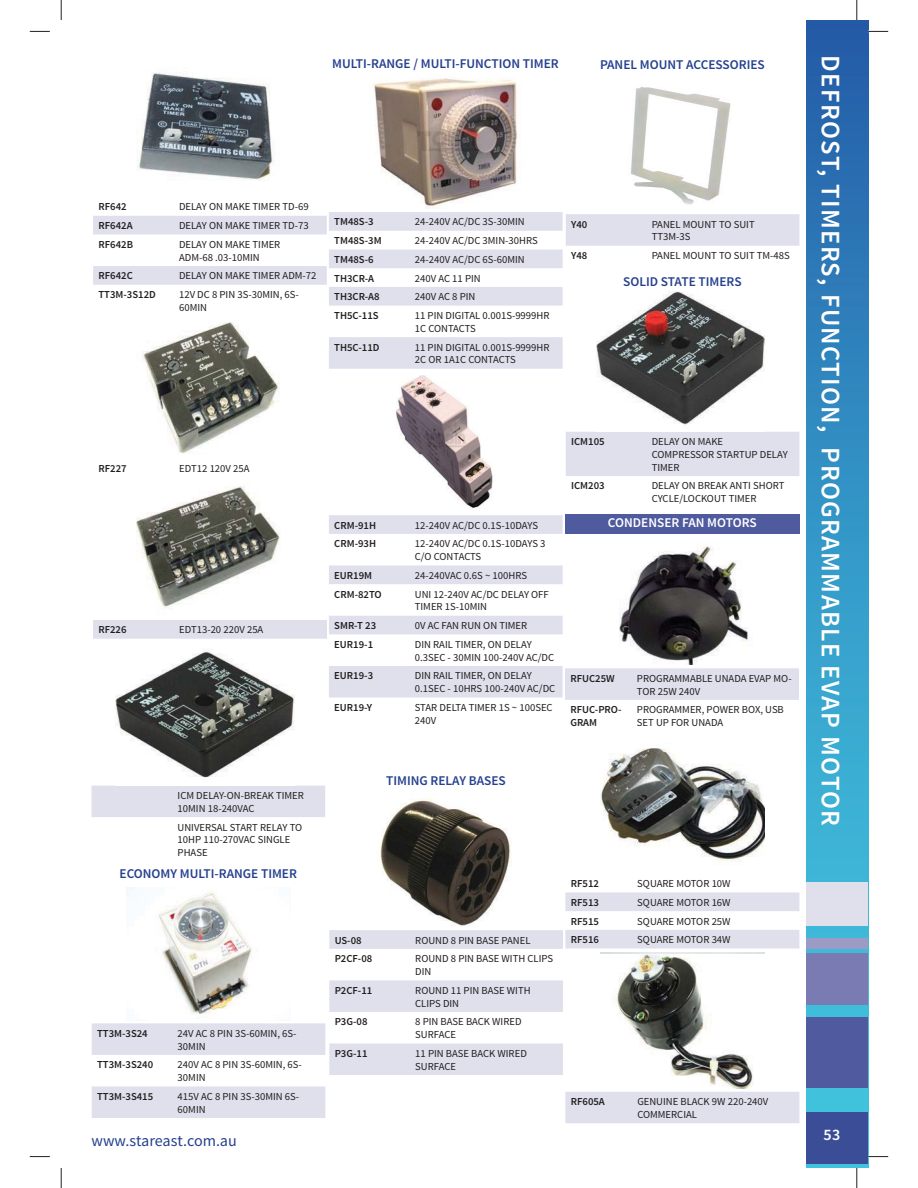
<style>
.page{position:relative;width:918px;height:1188px;background:#fff}
.page>*{position:absolute;margin:0;border:0;box-sizing:border-box;transform-origin:0 0}
.t1{font:600 26.7px "Source Sans Pro";letter-spacing:.05em;color:#fff}
.t2{font:16.05px "Source Sans Pro";color:#25408e}
.t3{font:600 16.05px "Source Sans Pro";color:#fff}
.t4{font:600 13.35px "Source Sans Pro";color:#25408e}
.t5{font:600 13.35px "Source Sans Pro";color:#fff}
.t6{font:10.65px/12.9px "Source Sans Pro";color:#231f20}
.t7{font:600 10.65px/12.9px "Source Sans Pro";color:#231f20}
</style>
<div class="page">
<svg style="left:806px;top:20px;width:62px;height:1148px;background:#328fc2"></svg>
<div style="left:806px;top:1017px;width:62px;height:70px;background:#4f5b9e"></div>
<div style="left:806px;top:954px;width:62px;height:51px;background:#797bb2"></div>
<div style="left:806px;top:882px;width:62px;height:43px;background:#e0e0ed"></div>
<div style="left:806px;top:939px;width:62px;height:10px;background:#9b9bc5"></div>
<div style="left:806px;top:1112px;width:62px;height:51px;background:#3a4d96"></div>
<img style="left:138px;top:73px;width:137px;height:108px">
<img style="left:380px;top:799px;width:131px;height:93px">
<img style="left:373px;top:78px;width:145px;height:131px">
<img style="left:396px;top:375px;width:97px;height:134px">
<div style="left:566px;top:432px;width:233px;height:44px;background:#e0e0ed"></div>
<svg style="left:93px;top:212px;width:706px;height:157px"></svg>
<img style="left:147px;top:483px;width:118px;height:32px">
<img style="left:128px;top:322px;width:164px;height:132px">
<div style="left:91px;top:786px;width:234px;height:31px;background:#e0e0ed"></div>
<div style="left:565px;top:514px;width:234px;height:19px;background:#4f5b9e"></div>
<img style="left:600px;top:748px;width:165px;height:115px">
<svg style="left:93px;top:515px;width:706px;height:185px"></svg>
<svg style="left:92px;top:892px;width:707px;height:231px"></svg>
<img style="left:600px;top:954px;width:165px;height:134px">
<img style="left:597px;top:291px;width:168px;height:134px">
<img style="left:631px;top:87px;width:100px;height:118px">
<img style="left:116px;top:643px;width:179px;height:135px">
<img style="left:609px;top:538px;width:147px;height:126px">
<svg style="left:30px;top:31px;width:20px;height:1px"></svg>
<svg style="left:868px;top:31px;width:20px;height:1px"></svg>
<svg style="left:30px;top:1156px;width:20px;height:1px"></svg>
<svg style="left:868px;top:1156px;width:20px;height:1px"></svg>
<svg style="left:61px;top:0;width:1px;height:20px"></svg>
<svg style="left:61px;top:1168px;width:1px;height:20px"></svg>
<svg style="left:857px;top:0;width:1px;height:20px"></svg>
<svg style="left:857px;top:1168px;width:1px;height:20px"></svg>
<p class="t4" style="left:332px;top:58px;width:228px">MULTI-RANGE / MULTI-FUNCTION TIMER</p>
<p class="t4" style="left:600px;top:59px;width:166px">PANEL MOUNT ACCESSORIES</p>
<p class="t7" style="left:98px;top:201px;width:30px">RF642</p>
<p class="t6" style="left:179px;top:201px;width:131px">DELAY ON MAKE TIMER TD-69</p>
<p class="t7" style="left:98px;top:220px;width:36px">RF642A</p>
<p class="t6" style="left:179px;top:220px;width:131px">DELAY ON MAKE TIMER TD-73</p>
<p class="t7" style="left:98px;top:239px;width:36px">RF642B</p>
<p class="t6" style="left:179px;top:239px;width:103px">DELAY ON MAKE TIMER<br>ADM-68 .03-10MIN</p>
<p class="t7" style="left:98px;top:270px;width:36px">RF642C</p>
<p class="t6" style="left:179px;top:270px;width:139px">DELAY ON MAKE TIMER ADM-72</p>
<p class="t7" style="left:98px;top:289px;width:59px">TT3M-3S12D</p>
<p class="t6" style="left:179px;top:289px;width:121px">12V DC 8 PIN 3S-30MIN, 6S-<br>60MIN</p>
<p class="t7" style="left:334px;top:216px;width:41px">TM48S-3</p>
<p class="t6" style="left:415px;top:216px;width:111px">24-240V AC/DC 3S-30MIN</p>
<p class="t7" style="left:334px;top:235px;width:49px">TM48S-3M</p>
<p class="t6" style="left:415px;top:235px;width:124px">24-240V AC/DC 3MIN-30HRS</p>
<p class="t7" style="left:334px;top:254px;width:41px">TM48S-6</p>
<p class="t6" style="left:415px;top:254px;width:111px">24-240V AC/DC 6S-60MIN</p>
<p class="t7" style="left:334px;top:273px;width:41px">TH3CR-A</p>
<p class="t6" style="left:415px;top:273px;width:67px">240V AC 11 PIN</p>
<p class="t7" style="left:334px;top:291px;width:47px">TH3CR-A8</p>
<p class="t6" style="left:415px;top:291px;width:62px">240V AC 8 PIN</p>
<p class="t7" style="left:334px;top:310px;width:46px">TH5C-11S</p>
<p class="t6" style="left:415px;top:310px;width:136px">11 PIN DIGITAL 0.001S-9999HR<br>1C CONTACTS</p>
<p class="t7" style="left:334px;top:342px;width:47px">TH5C-11D</p>
<p class="t6" style="left:415px;top:342px;width:136px">11 PIN DIGITAL 0.001S-9999HR<br>2C OR 1A1C CONTACTS</p>
<p class="t7" style="left:571px;top:219px;width:18px">Y40</p>
<p class="t6" style="left:652px;top:219px;width:104px">PANEL MOUNT TO SUIT<br>TT3M-3S</p>
<p class="t7" style="left:571px;top:250px;width:18px">Y48</p>
<p class="t6" style="left:652px;top:250px;width:140px">PANEL MOUNT TO SUIT TM-48S</p>
<p class="t4" style="left:623px;top:277px;width:120px">SOLID STATE TIMERS</p>
<p class="t7" style="left:99px;top:463px;width:30px">RF227</p>
<p class="t6" style="left:179px;top:463px;width:72px">EDT12 120V 25A</p>
<p class="t7" style="left:98px;top:624px;width:30px">RF226</p>
<p class="t6" style="left:179px;top:624px;width:86px">EDT13-20 220V 25A</p>
<p class="t6" style="left:178px;top:790px;width:128px">ICM DELAY-ON-BREAK TIMER<br>10MIN 18-240VAC</p>
<p class="t6" style="left:178px;top:822px;width:126px">UNIVERSAL START RELAY TO<br>10HP 110-270VAC SINGLE<br>PHASE</p>
<p class="t4" style="left:120px;top:869px;width:179px">ECONOMY MULTI-RANGE TIMER</p>
<p class="t7" style="left:97px;top:1028px;width:52px">TT3M-3S24</p>
<p class="t6" style="left:178px;top:1028px;width:120px">24V AC 8 PIN 3S-60MIN, 6S-<br>30MIN</p>
<p class="t7" style="left:97px;top:1059px;width:58px">TT3M-3S240</p>
<p class="t6" style="left:178px;top:1059px;width:126px">240V AC 8 PIN 3S-60MIN, 6S-<br>30MIN</p>
<p class="t7" style="left:97px;top:1091px;width:58px">TT3M-3S415</p>
<p class="t6" style="left:178px;top:1091px;width:123px">415V AC 8 PIN 3S-30MIN 6S-<br>60MIN</p>
<h2 class="t2" style="left:92px;top:1134px;width:147px">www.stareast.com.au</h2>
<p class="t7" style="left:334px;top:520px;width:43px">CRM-91H</p>
<p class="t6" style="left:415px;top:520px;width:125px">12-240V AC/DC 0.1S-10DAYS</p>
<p class="t7" style="left:334px;top:538px;width:43px">CRM-93H</p>
<p class="t6" style="left:415px;top:538px;width:132px">12-240V AC/DC 0.1S-10DAYS 3<br>C/O CONTACTS</p>
<p class="t7" style="left:334px;top:570px;width:39px">EUR19M</p>
<p class="t6" style="left:415px;top:570px;width:114px">24-240VAC 0.6S ~ 100HRS</p>
<p class="t7" style="left:334px;top:589px;width:49px">CRM-82TO</p>
<p class="t6" style="left:415px;top:589px;width:135px">UNI 12-240V AC/DC DELAY OFF<br>TIMER 1S-10MIN</p>
<p class="t7" style="left:334px;top:620px;width:43px">SMR-T 23</p>
<p class="t6" style="left:415px;top:620px;width:114px">0V AC FAN RUN ON TIMER</p>
<p class="t7" style="left:334px;top:639px;width:40px">EUR19-1</p>
<p class="t6" style="left:415px;top:639px;width:141px">DIN RAIL TIMER, ON DELAY<br>0.3SEC - 30MIN 100-240V AC/DC</p>
<p class="t7" style="left:334px;top:670px;width:40px">EUR19-3</p>
<p class="t6" style="left:415px;top:670px;width:142px">DIN RAIL TIMER, ON DELAY<br>0.1SEC - 10HRS 100-240V AC/DC</p>
<p class="t7" style="left:334px;top:702px;width:40px">EUR19-Y</p>
<p class="t6" style="left:415px;top:702px;width:139px">STAR DELTA TIMER 1S ~ 100SEC<br>240V</p>
<p class="t7" style="left:571px;top:436px;width:35px">ICM105</p>
<p class="t6" style="left:652px;top:436px;width:137px">DELAY ON MAKE<br>COMPRESSOR STARTUP DELAY<br>TIMER</p>
<p class="t7" style="left:571px;top:480px;width:35px">ICM203</p>
<p class="t6" style="left:652px;top:480px;width:134px">DELAY ON BREAK ANTI SHORT<br>CYCLE/LOCKOUT TIMER</p>
<p class="t5" style="left:608px;top:518px;width:150px">CONDENSER FAN MOTORS</p>
<p class="t7" style="left:570px;top:673px;width:46px">RFUC25W</p>
<p class="t6" style="left:637px;top:673px;width:156px">PROGRAMMABLE UNADA EVAP MO-<br>TOR 25W 240V</p>
<p class="t7" style="left:570px;top:704px;width:53px">RFUC-PRO-<br>GRAM</p>
<p class="t6" style="left:637px;top:704px;width:148px">PROGRAMMER, POWER BOX, USB<br>SET UP FOR UNADA</p>
<p class="t4" style="left:386px;top:775px;width:121px">TIMING RELAY BASES</p>
<p class="t7" style="left:335px;top:934px;width:29px">US-08</p>
<p class="t6" style="left:415px;top:935px;width:117px">ROUND 8 PIN BASE PANEL</p>
<p class="t7" style="left:335px;top:953px;width:39px">P2CF-08</p>
<p class="t6" style="left:415px;top:953px;width:139px">ROUND 8 PIN BASE WITH CLIPS<br>DIN</p>
<p class="t7" style="left:335px;top:985px;width:39px">P2CF-11</p>
<p class="t6" style="left:415px;top:985px;width:117px">ROUND 11 PIN BASE WITH<br>CLIPS DIN</p>
<p class="t7" style="left:335px;top:1016px;width:34px">P3G-08</p>
<p class="t6" style="left:415px;top:1016px;width:108px">8 PIN BASE BACK WIRED<br>SURFACE</p>
<p class="t7" style="left:335px;top:1048px;width:34px">P3G-11</p>
<p class="t6" style="left:415px;top:1048px;width:113px">11 PIN BASE BACK WIRED<br>SURFACE</p>
<p class="t7" style="left:571px;top:878px;width:30px">RF512</p>
<p class="t6" style="left:637px;top:878px;width:95px">SQUARE MOTOR 10W</p>
<p class="t7" style="left:571px;top:897px;width:30px">RF513</p>
<p class="t6" style="left:637px;top:897px;width:95px">SQUARE MOTOR 16W</p>
<p class="t7" style="left:571px;top:915px;width:30px">RF515</p>
<p class="t6" style="left:637px;top:915px;width:95px">SQUARE MOTOR 25W</p>
<p class="t7" style="left:571px;top:934px;width:30px">RF516</p>
<p class="t6" style="left:637px;top:934px;width:95px">SQUARE MOTOR 34W</p>
<p class="t7" style="left:571px;top:1096px;width:36px">RF605A</p>
<p class="t6" style="left:637px;top:1096px;width:133px">GENUINE BLACK 9W 220-240V<br>COMMERCIAL</p>
<h1 class="t1" style="left:841px;top:55px;width:772px;rotate:90deg">DEFROST, TIMERS, FUNCTION, PROGRAMMABLE EVAP MOTOR</h1>
<h2 class="t3" style="left:824px;top:1128px;width:18px">53</h2>
</div>
